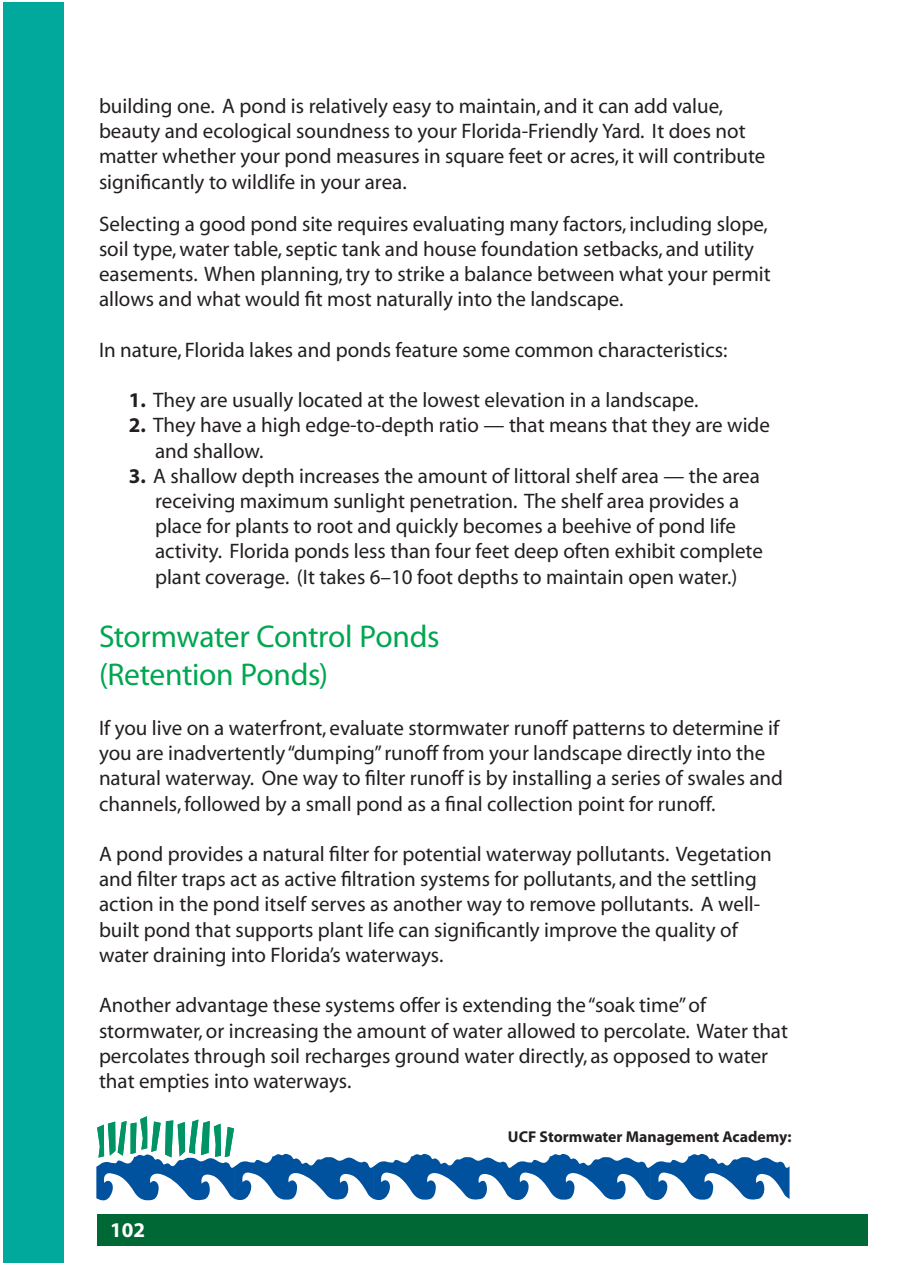
<style>
.page{position:relative;width:897px;height:1266px;background:#fff}
.page>*{position:absolute;margin:0;border:0;box-sizing:border-box;transform-origin:0 0}
.t1{font:31.5px/37.8px "Myriad Pro";letter-spacing:-.01em;color:#00a650}
.t2{font:21px/25.2px "Myriad";color:#231f20}
.t3{font:700 21px "Myriad";color:#fff}
.t4{font:700 15.75px "Myriad";color:#231f20}
.s1{font-weight:700}
</style>
<div class="page">
<div style="left:3px;top:3px;width:60px;height:1260px;background:#00a99c"></div>
<div style="left:97px;top:1213px;width:769px;height:31px;background:#006835"></div>
<svg style="left:96px;top:1116px;width:693px;height:84px"></svg>
<p class="t2" style="left:99px;top:95px;width:667px">building one. A pond is relatively easy to maintain, and it can add value, beauty and ecological soundness to your Florida-Friendly Yard. It does not matter whether your pond measures in square feet or acres, it will contribute significantly to wildlife in your area.</p>
<p class="t2" style="left:99px;top:213px;width:673px">Selecting a good pond site requires evaluating many factors, including slope, soil type, water table, septic tank and house foundation setbacks, and utility easements. When planning, try to strike a balance between what your permit allows and what would fit most naturally into the landscape.</p>
<p class="t2" style="left:99px;top:339px;width:629px">In nature, Florida lakes and ponds feature some common characteristics:</p>
<p class="t2" style="left:129px;top:389px;width:571px"><span class="s1">1.</span> They are usually located at the lowest elevation in a landscape.</p>
<p class="t2" style="left:155px;top:414px;width:616px;text-indent:-26px"><span class="s1">2.</span> They have a high edge-to-depth ratio — that means that they are wide and shallow.</p>
<p class="t2" style="left:155px;top:465px;width:609px;text-indent:-26px"><span class="s1">3.</span> A shallow depth increases the amount of littoral shelf area — the area receiving maximum sunlight penetration. The shelf area provides a place for plants to root and quickly becomes a beehive of pond life activity. Florida ponds less than four feet deep often exhibit complete plant coverage. (It takes 6–10 foot depths to maintain open water.)</p>
<p class="t1" style="left:99px;top:619px;width:342px">Stormwater Control Ponds (Retention Ponds)</p>
<p class="t2" style="left:99px;top:717px;width:685px">If you live on a waterfront, evaluate stormwater runoff patterns to determine if you are inadvertently “dumping” runoff from your landscape directly into the natural waterway. One way to filter runoff is by installing a series of swales and channels, followed by a small pond as a final collection point for runoff.</p>
<p class="t2" style="left:99px;top:843px;width:674px">A pond provides a natural filter for potential waterway pollutants. Vegetation and filter traps act as active filtration systems for pollutants, and the settling action in the pond itself serves as another way to remove pollutants. A well&shy;built pond that supports plant life can significantly improve the quality of water draining into Florida’s waterways.</p>
<p class="t2" style="left:99px;top:994px;width:690px">Another advantage these systems offer is extending the “soak time” of stormwater, or increasing the amount of water allowed to percolate. Water that percolates through soil recharges ground water directly, as opposed to water that empties into waterways.</p>
<p class="t3" style="left:110px;top:1221px;width:36px">102</p>
<p class="t4" style="left:508px;top:1130px;width:285px">UCF Stormwater Management Academy:</p>
</div>
